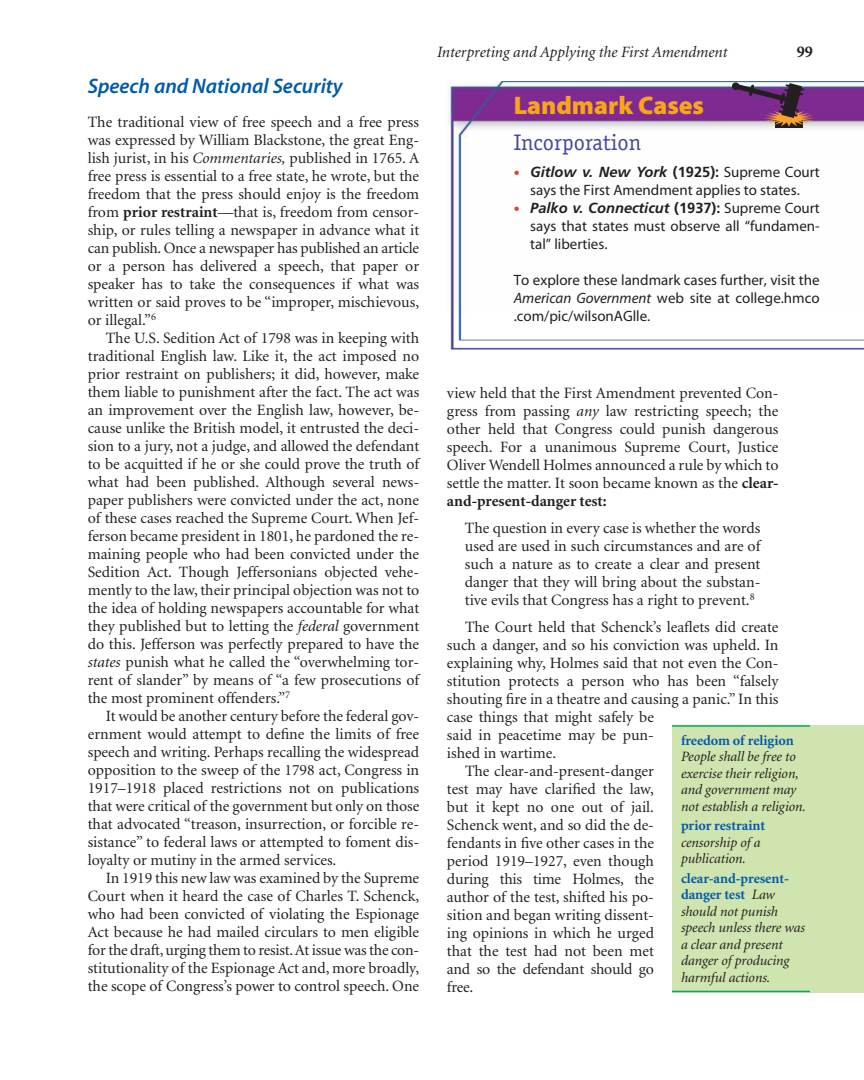
<style>
.page{position:relative;width:864px;height:1080px;background:#fff}
.page>*{position:absolute;margin:0;border:0;box-sizing:border-box;transform-origin:0 0}
.t1{font:25.5px "Myriad Blk";color:#f9a51b}
.t2{font:22.5px "Officina Serif";color:#48479d}
.t3{font:21px "Myriad Sem Itl";color:#015aaa}
.t4{font:700 16.5px "Minion";color:#231f20}
.t5{font:15.75px/18px "Minion";color:#231f20;text-align:justify}
.t6{font:italic 15.75px "Minion";color:#231f20}
.t7{font:15px/18px "Myriad Reg";color:#231f20}
.t8{font:italic 700 14.7px "Frutiger";color:#231f20}
.t9{font:italic 14.25px/16.5px "Minion";letter-spacing:-.005em;color:#231f20}
.s1{font-style:italic}
.s2{font-weight:700}
.s3{font-family:"Myriad Reg";font-weight:400;font-style:normal;font-size:21px;color:#d34c34}
.s4{font-style:normal}
.s5{font-family:"Myriad Reg";font-weight:400;font-style:normal;font-size:15px}
.s6{font-family:"Myriad";font-style:italic}
.s7{font-weight:700;font-style:normal;color:#015aaa}
</style>
<div class="page">
<img style="left:448px;top:81px;width:416px;height:233px">
<img style="left:450px;top:314px;width:414px;height:36px">
<svg style="left:732px;top:83px;width:81px;height:44px;background:#7f4d78"></svg>
<div style="left:672px;top:725px;width:192px;height:268px;background:#cfe4ae"></div>
<hr style="left:672px;top:725px;width:138px;height:2px;background:#00ab5b">
<hr style="left:672px;top:991px;width:138px;height:1px;background:#00ab5b">
<p class="t3" style="left:88px;top:78px;width:257px">Speech and National Security</p>
<p class="t5" style="left:88px;top:114px;width:333px">The traditional view of free speech and a free press</p>
<p class="t5" style="left:88px;top:132px;width:333px">was expressed by William Blackstone, the great Eng-</p>
<p class="t5" style="left:88px;top:150px;width:333px">lish jurist, in his <span class="s1">Commentaries,</span> published in 1765. A</p>
<p class="t5" style="left:88px;top:168px;width:333px">free press is essential to a free state, he wrote, but the</p>
<p class="t5" style="left:88px;top:186px;width:333px">freedom that the press should enjoy is the freedom</p>
<p class="t5" style="left:88px;top:204px;width:333px">from <span class="s2">prior restraint</span>—that is, freedom from censor-</p>
<p class="t5" style="left:88px;top:222px;width:333px">ship, or rules telling a newspaper in advance what it</p>
<p class="t5" style="left:88px;top:240px;width:333px">can publish. Once a newspaper has published an article</p>
<p class="t5" style="left:88px;top:258px;width:333px">or a person has delivered a speech, that paper or</p>
<p class="t5" style="left:88px;top:276px;width:333px">speaker has to take the consequences if what was</p>
<p class="t5" style="left:88px;top:294px;width:333px">written or said proves to be “improper, mischievous,</p>
<p class="t5" style="left:88px;top:312px;width:70px">or illegal.”<sup>6</sup></p>
<p class="t5" style="left:106px;top:330px;width:315px">The U.S. Sedition Act of 1798 was in keeping with</p>
<p class="t5" style="left:88px;top:348px;width:333px">traditional English law. Like it, the act imposed no</p>
<p class="t5" style="left:88px;top:366px;width:333px">prior restraint on publishers; it did, however, make</p>
<p class="t5" style="left:88px;top:384px;width:333px">them liable to punishment after the fact. The act was</p>
<p class="t5" style="left:88px;top:402px;width:333px">an improvement over the English law, however, be-</p>
<p class="t5" style="left:88px;top:420px;width:333px">cause unlike the British model, it entrusted the deci-</p>
<p class="t5" style="left:88px;top:438px;width:333px">sion to a jury, not a judge, and allowed the defendant</p>
<p class="t5" style="left:88px;top:456px;width:333px">to be acquitted if he or she could prove the truth of</p>
<p class="t5" style="left:88px;top:474px;width:333px">what had been published. Although several news-</p>
<p class="t5" style="left:88px;top:492px;width:333px">paper publishers were convicted under the act, none</p>
<p class="t5" style="left:88px;top:510px;width:333px">of these cases reached the Supreme Court. When Jef-</p>
<p class="t5" style="left:88px;top:528px;width:333px">ferson became president in 1801, he pardoned the re-</p>
<p class="t5" style="left:88px;top:546px;width:333px">maining people who had been convicted under the</p>
<p class="t5" style="left:88px;top:564px;width:333px">Sedition Act. Though Jeffersonians objected vehe-</p>
<p class="t5" style="left:88px;top:582px;width:333px">mently to the law, their principal objection was not to</p>
<p class="t5" style="left:88px;top:600px;width:333px">the idea of holding newspapers accountable for what</p>
<p class="t5" style="left:88px;top:618px;width:333px">they published but to letting the <span class="s1">federal</span> government</p>
<p class="t5" style="left:88px;top:636px;width:333px">do this. Jefferson was perfectly prepared to have the</p>
<p class="t5" style="left:88px;top:654px;width:333px"><span class="s1">states</span> punish what he called the “overwhelming tor-</p>
<p class="t5" style="left:88px;top:672px;width:333px">rent of slander” by means of “a few prosecutions of</p>
<p class="t5" style="left:88px;top:690px;width:204px">the most prominent offenders.”<sup>7</sup></p>
<p class="t5" style="left:106px;top:708px;width:315px">It would be another century before the federal gov-</p>
<p class="t5" style="left:88px;top:726px;width:333px">ernment would attempt to define the limits of free</p>
<p class="t5" style="left:88px;top:744px;width:333px">speech and writing. Perhaps recalling the widespread</p>
<p class="t5" style="left:88px;top:762px;width:333px">opposition to the sweep of the 1798 act, Congress in</p>
<p class="t5" style="left:88px;top:780px;width:333px">1917–1918 placed restrictions not on publications</p>
<p class="t5" style="left:88px;top:798px;width:333px">that were critical of the government but only on those</p>
<p class="t5" style="left:88px;top:816px;width:333px">that advocated “treason, insurrection, or forcible re-</p>
<p class="t5" style="left:88px;top:834px;width:333px">sistance” to federal laws or attempted to foment dis-</p>
<p class="t5" style="left:88px;top:852px;width:250px">loyalty or mutiny in the armed services.</p>
<p class="t5" style="left:106px;top:870px;width:315px">In 1919 this new law was examined by the Supreme</p>
<p class="t5" style="left:88px;top:888px;width:333px">Court when it heard the case of Charles T. Schenck,</p>
<p class="t5" style="left:88px;top:906px;width:333px">who had been convicted of violating the Espionage</p>
<p class="t5" style="left:88px;top:924px;width:333px">Act because he had mailed circulars to men eligible</p>
<p class="t5" style="left:88px;top:942px;width:333px">for the draft, urging them to resist.At issue was the con-</p>
<p class="t5" style="left:88px;top:960px;width:333px">stitutionality of the Espionage Act and, more broadly,</p>
<p class="t5" style="left:88px;top:978px;width:333px">the scope of Congress’s power to control speech. One</p>
<p class="t6" style="left:437px;top:46px;width:292px">Interpreting and Applying the First Amendment</p>
<p class="t4" style="left:797px;top:45px;width:18px">99</p>
<p class="t1" style="left:514px;top:96px;width:192px">Landmark Cases</p>
<p class="t2" style="left:514px;top:134px;width:129px">Incorporation</p>
<p class="t8" style="left:514px;top:166px;width:307px"><span class="s3">•</span> Gitlow v. New York <span class="s4">(1925):</span> <span class="s5">Supreme Court</span></p>
<p class="t7" style="left:530px;top:183px;width:271px">says the First Amendment applies to states.</p>
<p class="t8" style="left:514px;top:202px;width:307px"><span class="s3">•</span> Palko v. Connecticut <span class="s4">(1937):</span> <span class="s5">Supreme Court</span></p>
<p class="t7" style="left:530px;top:219px;width:291px">says that states must observe all “fundamen&shy;tal” liberties.</p>
<p class="t7" style="left:514px;top:273px;width:308px;text-align:justify">To explore these landmark cases further, visit the <span class="s6">American Government</span> web site at college.hmco .com/pic/wilsonAGlle.</p>
<p class="t5" style="left:447px;top:386px;width:333px">view held that the First Amendment prevented Con&shy;gress from passing <span class="s1">any</span> law restricting speech; the other held that Congress could punish dangerous speech. For a unanimous Supreme Court, Justice Oliver Wendell Holmes announced a rule by which to settle the matter. It soon became known as the <span class="s2">clear&shy;and-present-danger test:</span></p>
<p class="t5" style="left:465px;top:521px;width:297px">The question in every case is whether the words used are used in such circumstances and are of such a nature as to create a clear and present danger that they will bring about the substan&shy;tive evils that Congress has a right to prevent.<sup>8</sup></p>
<p class="t5" style="left:465px;top:620px;width:315px">The Court held that Schenck’s leaflets did create</p>
<p class="t5" style="left:447px;top:638px;width:333px">such a danger, and so his conviction was upheld. In</p>
<p class="t5" style="left:447px;top:656px;width:333px">explaining why, Holmes said that not even the Con-</p>
<p class="t5" style="left:447px;top:674px;width:333px">stitution protects a person who has been “falsely</p>
<p class="t5" style="left:447px;top:692px;width:333px">shouting fire in a theatre and causing a panic.” In this</p>
<p class="t5" style="left:447px;top:710px;width:209px">case things that might safely be</p>
<p class="t5" style="left:447px;top:728px;width:208px">said in peacetime may be pun-</p>
<p class="t5" style="left:447px;top:746px;width:111px">ished in wartime.</p>
<p class="t5" style="left:465px;top:764px;width:190px">The clear-and-present-danger</p>
<p class="t5" style="left:447px;top:782px;width:208px">test may have clarified the law,</p>
<p class="t5" style="left:447px;top:800px;width:209px">but it kept no one out of jail.</p>
<p class="t5" style="left:447px;top:818px;width:209px">Schenck went, and so did the de-</p>
<p class="t5" style="left:447px;top:836px;width:209px">fendants in five other cases in the</p>
<p class="t5" style="left:447px;top:854px;width:208px">period 1919–1927, even though</p>
<p class="t5" style="left:447px;top:872px;width:209px">during this time Holmes, the</p>
<p class="t5" style="left:447px;top:890px;width:208px">author of the test, shifted his po-</p>
<p class="t5" style="left:447px;top:908px;width:208px">sition and began writing dissent-</p>
<p class="t5" style="left:447px;top:926px;width:209px">ing opinions in which he urged</p>
<p class="t5" style="left:447px;top:944px;width:208px">that the test had not been met</p>
<p class="t5" style="left:447px;top:962px;width:209px">and so the defendant should go</p>
<p class="t5" style="left:447px;top:980px;width:28px">free.</p>
<p class="t9" style="left:681px;top:733px;width:126px"><span class="s7">freedom of religion<br></span>People shall be free to exercise their religion, and government may not establish a religion.</p>
<p class="t9" style="left:681px;top:819px;width:86px"><span class="s7">prior restraint </span>censorship of a publication.</p>
<p class="t9" style="left:681px;top:871px;width:126px"><span class="s7">clear-and-present&shy;danger test</span> Law should not punish speech unless there was a clear and present danger of producing harmful actions.</p>
</div>
